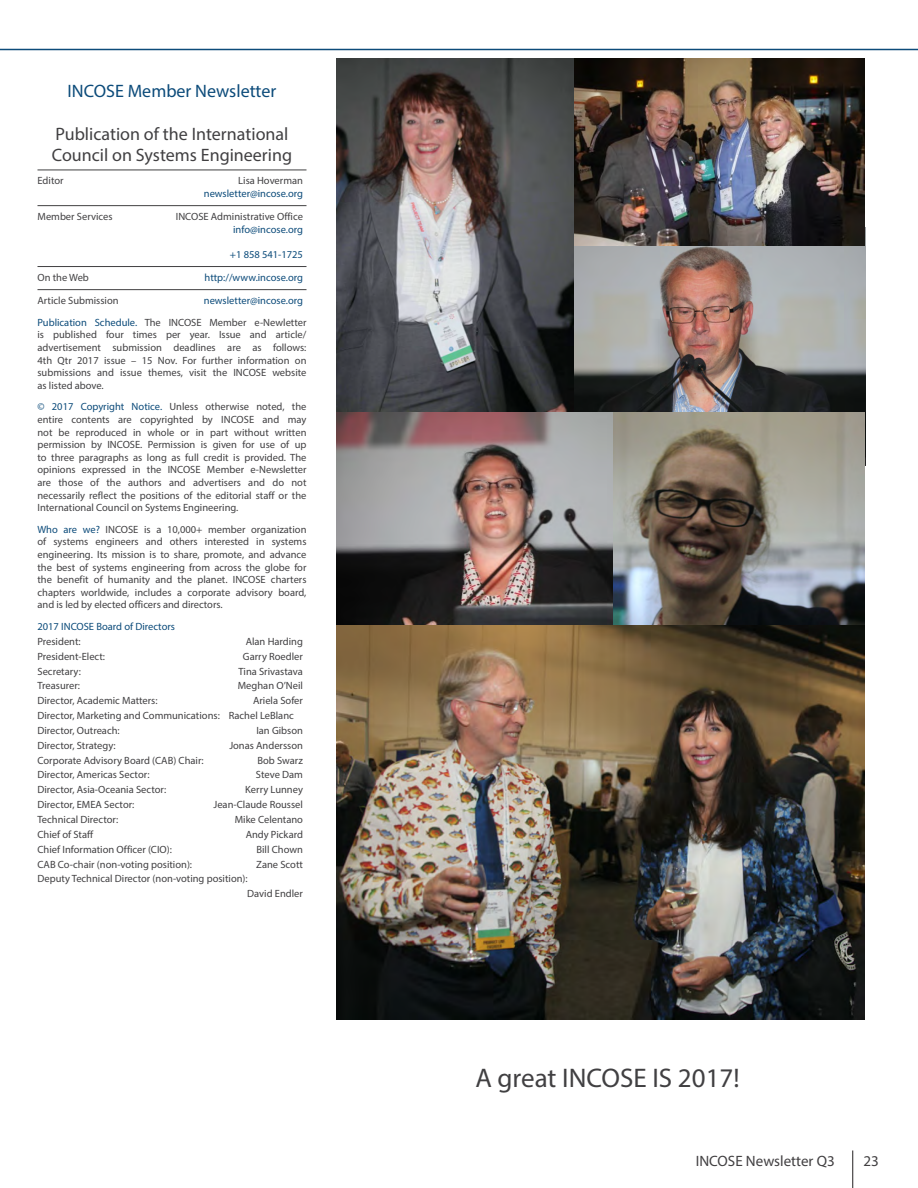
<style>
.page{position:relative;width:918px;height:1188px;background:#fff}
.page>*{position:absolute;margin:0;border:0;box-sizing:border-box;transform-origin:0 0}
.paragraph{font:27px "Myriad Pro";color:#414042}
.t1{font:18px "Myriad Pro";color:#414042}
.Page_Title{font:18px "Myriad Pro";color:#0c4b7a}
.t2{font:15px "Myriad Pro";color:#413f41}
.t3{font:10.5px/12.6px "Myriad Pro";color:#414042;text-align:justify}
.t4{font:10.5px/12.6px "Myriad Pro";color:#0c4b7a;text-align:right}
.s1{color:#414042}
.s2{color:#0c4b7a}
</style>
<div class="page">
<hr style="left:853px;top:1150px;width:1px;height:38px;background:#231f20">
<hr style="left:0;top:49px;width:918px;height:1px;background:#0c4b7a">
<img style="left:574px;top:227px;width:292px;height:239px">
<img style="left:337px;top:412px;width:277px;height:214px">
<hr style="left:38px;top:170px;width:269px;height:1px;background:#414042">
<hr style="left:38px;top:205px;width:269px;height:1px;background:#414042">
<hr style="left:38px;top:266px;width:269px;height:1px;background:#414042">
<hr style="left:38px;top:289px;width:269px;height:1px;background:#414042">
<img style="left:574px;top:59px;width:291px;height:186px">
<img style="left:336px;top:58px;width:238px;height:354px">
<img style="left:614px;top:412px;width:251px;height:214px">
<img style="left:337px;top:626px;width:528px;height:394px">
<p class="Page_Title" style="left:68px;top:80px;width:210px">INCOSE Member Newsletter</p>
<p class="t1" style="left:56px;top:123px;width:234px">Publication of the International</p>
<p class="t1" style="left:52px;top:144px;width:242px">Council on Systems Engineering</p>
<p class="t3" style="left:38px;top:174px;width:28px">Editor</p>
<p class="t4" style="left:204px;top:174px;width:101px"><span class="s1">Lisa Hoverman </span>newsletter@incose.org</p>
<p class="t3" style="left:38px;top:210px;width:77px">Member Services</p>
<p class="t3" style="left:176px;top:210px;width:129px;text-align:right">INCOSE Administrative Office <span class="s2">info@incose.org</span></p>
<p class="t4" style="left:230px;top:248px;width:75px">+1 858 541-1725</p>
<p class="t3" style="left:38px;top:271px;width:53px">On the Web</p>
<p class="t4" style="left:205px;top:271px;width:100px">http://www.incose.org</p>
<p class="t3" style="left:38px;top:294px;width:83px">Article Submission</p>
<p class="t4" style="left:204px;top:294px;width:101px">newsletter@incose.org</p>
<p class="t3" style="left:37px;top:316px;width:271px"><span class="s2">Publication Schedule.</span> The INCOSE Member e-Newletter is published four times per year. Issue and article/ advertisement submission deadlines are as follows:<br>4th Qtr 2017 issue – 15 Nov. For further information on submissions and issue themes, visit the INCOSE website as listed above.</p>
<p class="t3" style="left:37px;top:400px;width:271px"><span class="s2">© 2017 Copyright Notice.</span> Unless otherwise noted, the entire contents are copyrighted by INCOSE and may not be reproduced in whole or in part without written permission by INCOSE. Permission is given for use of up to three paragraphs as long as full credit is provided. The opinions expressed in the INCOSE Member e-Newsletter are those of the authors and advertisers and do not necessarily reflect the positions of the editorial staff or the International Council on Systems Engineering.</p>
<p class="t3" style="left:37px;top:523px;width:271px"><span class="s2">Who are we?</span> INCOSE is a 10,000+ member organization of systems engineers and others interested in systems engineering. Its mission is to share, promote, and advance the best of systems engineering from across the globe for the benefit of humanity and the planet. INCOSE charters chapters worldwide, includes a corporate advisory board, and is led by elected officers and directors.</p>
<p class="t4" style="left:37px;top:620px;width:139px">2017 INCOSE Board of Directors</p>
<p class="t3" style="left:38px;top:635px;width:45px">President:</p>
<p class="t3" style="left:246px;top:635px;width:59px">Alan Harding</p>
<p class="t3" style="left:38px;top:650px;width:69px">President-Elect:</p>
<p class="t3" style="left:243px;top:650px;width:62px">Garry Roedler</p>
<p class="t3" style="left:37px;top:665px;width:45px">Secretary:</p>
<p class="t3" style="left:238px;top:665px;width:66px">Tina Srivastava</p>
<p class="t3" style="left:38px;top:679px;width:44px">Treasurer:</p>
<p class="t3" style="left:238px;top:679px;width:67px">Meghan O’Neil</p>
<p class="t3" style="left:38px;top:694px;width:122px">Director, Academic Matters:</p>
<p class="t3" style="left:253px;top:694px;width:51px">Ariela Sofer</p>
<p class="t3" style="left:38px;top:709px;width:258px">Director, Marketing and Communications: Rachel LeBlanc</p>
<p class="t3" style="left:38px;top:724px;width:84px">Director, Outreach:</p>
<p class="t3" style="left:256px;top:724px;width:48px">Ian Gibson</p>
<p class="t3" style="left:37px;top:739px;width:80px">Director, Strategy:</p>
<p class="t3" style="left:229px;top:739px;width:75px">Jonas Andersson</p>
<p class="t3" style="left:38px;top:754px;width:168px">Corporate Advisory Board (CAB) Chair:</p>
<p class="t3" style="left:257px;top:754px;width:47px">Bob Swarz</p>
<p class="t3" style="left:38px;top:768px;width:114px">Director, Americas Sector:</p>
<p class="t3" style="left:256px;top:768px;width:49px">Steve Dam</p>
<p class="t3" style="left:38px;top:783px;width:130px">Director, Asia-Oceania Sector:</p>
<p class="t3" style="left:245px;top:783px;width:59px">Kerry Lunney</p>
<p class="t3" style="left:38px;top:798px;width:98px">Director, EMEA Sector:</p>
<p class="t3" style="left:213px;top:798px;width:91px">Jean-Claude Roussel</p>
<p class="t3" style="left:38px;top:813px;width:82px">Technical Director:</p>
<p class="t3" style="left:235px;top:813px;width:70px">Mike Celentano</p>
<p class="t3" style="left:38px;top:828px;width:57px">Chief of Staff</p>
<p class="t3" style="left:246px;top:828px;width:59px">Andy Pickard</p>
<p class="t3" style="left:38px;top:843px;width:136px">Chief Information Officer (CIO):</p>
<p class="t3" style="left:257px;top:843px;width:48px">Bill Chown</p>
<p class="t3" style="left:38px;top:858px;width:156px">CAB Co-chair (non-voting position):</p>
<p class="t3" style="left:256px;top:858px;width:48px">Zane Scott</p>
<p class="t3" style="left:38px;top:872px;width:212px">Deputy Technical Director (non-voting position):</p>
<p class="t3" style="left:247px;top:887px;width:57px">David Endler</p>
<p class="paragraph" style="left:475px;top:1061px;width:266px">A great INCOSE IS 2017!</p>
<h3 class="t2" style="left:696px;top:1152px;width:140px">INCOSE Newsletter Q3</h3>
<h3 class="t2" style="left:864px;top:1152px;width:17px">23</h3>
</div>
